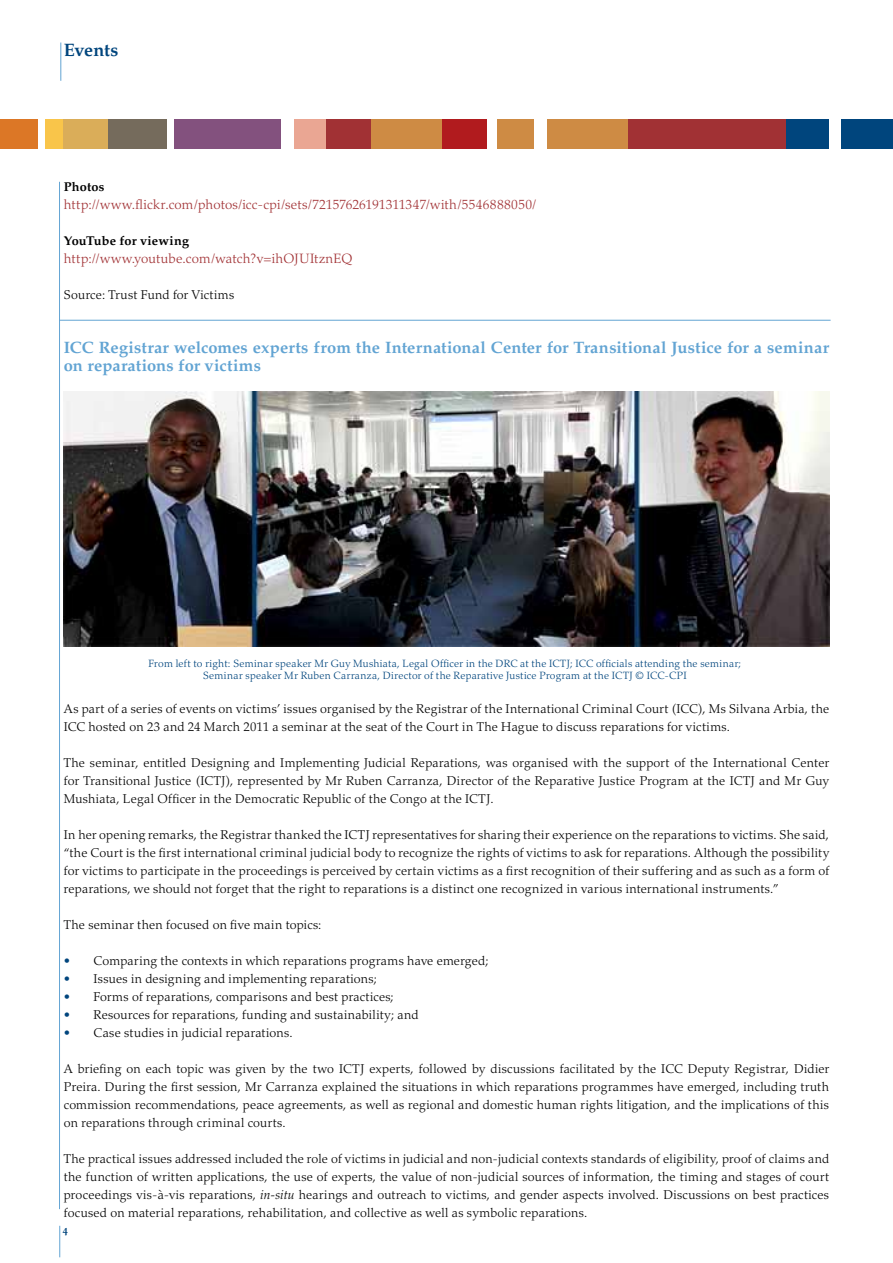
<style>
.page{position:relative;width:893px;height:1263px;background:#fff}
.page>*{position:absolute;margin:0;border:0;box-sizing:border-box;transform-origin:0 0}
.t1{font:18px "Palatino Bold Os F";letter-spacing:-.01em;color:#00457d}
.t2{font:16.5px/18px "Palatino Bold Os F";letter-spacing:.005em;color:#62a4d3}
.t3{font:300 13.5px "Palatino";letter-spacing:.015em;color:#a13134}
.t4{font:300 12.75px/18px "Palatino";letter-spacing:.02em;color:#000;text-align:justify}
.t5{font:12.75px "Palatino Bold Os F";letter-spacing:.015em;color:#000}
.t6{font:300 10.5px/12.6px "Palatino";letter-spacing:.025em;color:#00457d;text-align:center}
.t7{font:10.5px "Palatino Bold Os F";color:#00457d}
.s1{color:#00457d}
.s2{font-style:italic}
</style>
<div class="page">
<div style="left:0;top:119px;width:38px;height:30px;background:#dc7726"></div>
<div style="left:45px;top:119px;width:19px;height:30px;background:#f9c54a"></div>
<div style="left:64px;top:119px;width:44px;height:30px;background:#daad59"></div>
<div style="left:108px;top:119px;width:59px;height:30px;background:#756b5c"></div>
<div style="left:174px;top:119px;width:106px;height:30px;background:#83517e"></div>
<div style="left:294px;top:119px;width:33px;height:30px;background:#eaa693"></div>
<div style="left:327px;top:119px;width:44px;height:30px;background:#a13134"></div>
<div style="left:371px;top:119px;width:71px;height:30px;background:#ce8b44"></div>
<div style="left:442px;top:119px;width:45px;height:30px;background:#b11b1e"></div>
<div style="left:497px;top:119px;width:37px;height:30px;background:#ce8b44"></div>
<div style="left:547px;top:119px;width:81px;height:30px;background:#ce8b44"></div>
<div style="left:628px;top:119px;width:159px;height:30px;background:#a13134"></div>
<div style="left:787px;top:119px;width:42px;height:30px;background:#00457d"></div>
<div style="left:842px;top:119px;width:51px;height:30px;background:#00457d"></div>
<hr style="left:59px;top:182px;width:1px;height:1027px;background:#62a4d3">
<hr style="left:59px;top:1226px;width:1px;height:31px;background:#62a4d3">
<hr style="left:61px;top:43px;width:1px;height:38px;background:#62a4d3">
<hr style="left:892px;top:119px;width:1px;height:30px;background:#dc7726">
<hr style="left:59px;top:320px;width:772px;height:1px;background:#62a4d3">
<img style="left:64px;top:391px;width:765px;height:255px">
<h1 class="t1" style="left:64px;top:39px;width:56px">Events</h1>
<p class="t5" style="left:64px;top:179px;width:42px">Photos</p>
<p class="t3" style="left:64px;top:196px;width:474px">http://www.flickr.com/photos/icc-cpi/sets/72157626191311347/with/5546888050/</p>
<p class="t5" style="left:64px;top:233px;width:127px">YouTube for viewing</p>
<p class="t3" style="left:64px;top:250px;width:290px">http://www.youtube.com/watch?v=ihOJUItznEQ</p>
<p class="t4" style="left:64px;top:285px;width:172px">Source: Trust Fund for Victims</p>
<p class="t2" style="left:64px;top:338px;width:767px">ICC Registrar welcomes experts from the International Center for Transitional Justice for a seminar on reparations for victims</p>
<p class="t6" style="left:149px;top:657px;width:594px">From left to right: Seminar speaker Mr Guy Mushiata, Legal Officer in the DRC at the ICTJ; ICC officials attending the seminar;<br>Seminar speaker Mr Ruben Carranza, Director of the Reparative Justice Program at the ICTJ © ICC-CPI</p>
<p class="t4" style="left:64px;top:699px;width:767px">As part of a series of events on victims’ issues organised by the Registrar of the International Criminal Court (ICC), Ms Silvana Arbia, the<br>ICC hosted on 23 and 24 March 2011 a seminar at the seat of the Court in The Hague to discuss reparations for victims.</p>
<p class="t4" style="left:64px;top:753px;width:767px">The seminar, entitled Designing and Implementing Judicial Reparations, was organised with the support of the International Center for Transitional Justice (ICTJ), represented by Mr Ruben Carranza, Director of the Reparative Justice Program at the ICTJ and Mr Guy Mushiata, Legal Officer in the Democratic Republic of the Congo at the ICTJ.</p>
<p class="t4" style="left:64px;top:826px;width:767px">In her opening remarks, the Registrar thanked the ICTJ representatives for sharing their experience on the reparations to victims. She said, “the Court is the first international criminal judicial body to recognize the rights of victims to ask for reparations. Although the possibility for victims to participate in the proceedings is perceived by certain victims as a first recognition of their suffering and as such as a form of reparations, we should not forget that the right to reparations is a distinct one recognized in various international instruments.”</p>
<p class="t4" style="left:64px;top:916px;width:259px">The seminar then focused on five main topics:</p>
<p class="t4" style="left:64px;top:952px;width:427px"><span class="s1">•</span> Comparing the contexts in which reparations programs have emerged;</p>
<p class="t4" style="left:64px;top:970px;width:315px"><span class="s1">•</span> Issues in designing and implementing reparations;</p>
<p class="t4" style="left:64px;top:988px;width:331px"><span class="s1">•</span> Forms of reparations, comparisons and best practices;</p>
<p class="t4" style="left:64px;top:1006px;width:356px"><span class="s1">•</span> Resources for reparations, funding and sustainability; and</p>
<p class="t4" style="left:64px;top:1024px;width:230px"><span class="s1">•</span> Case studies in judicial reparations.</p>
<p class="t4" style="left:64px;top:1060px;width:767px">A briefing on each topic was given by the two ICTJ experts, followed by discussions facilitated by the ICC Deputy Registrar, Didier Preira. During the first session, Mr Carranza explained the situations in which reparations programmes have emerged, including truth commission recommendations, peace agreements, as well as regional and domestic human rights litigation, and the implications of this on reparations through criminal courts.</p>
<p class="t4" style="left:64px;top:1150px;width:767px">The practical issues addressed included the role of victims in judicial and non-judicial contexts standards of eligibility, proof of claims and the function of written applications, the use of experts, the value of non-judicial sources of information, the timing and stages of court proceedings vis-à-vis reparations, <span class="s2">in-situ</span> hearings and outreach to victims, and gender aspects involved. Discussions on best practices focused on material reparations, rehabilitation, and collective as well as symbolic reparations.</p>
<p class="t7" style="left:63px;top:1224px;width:7px">4</p>
</div>
